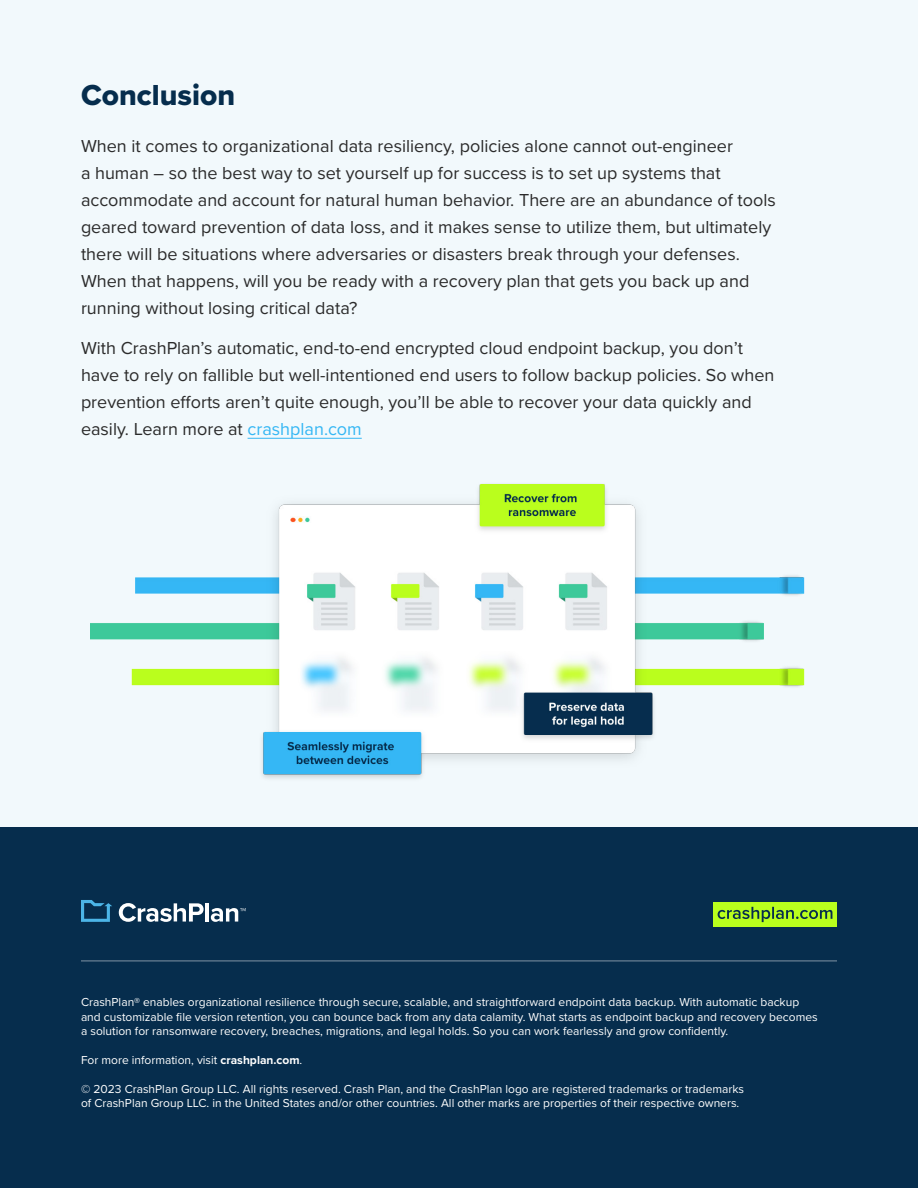
<style>
.page{position:relative;width:918px;height:1188px;background:#f2f9fc}
.page>*{position:absolute;margin:0;border:0;box-sizing:border-box;transform-origin:0 0}
.t1{font:30px "Proxima Nova Extrabld";color:#062d4d}
.t2{font:18px/27px "Proxima Nova";color:#2b2b2b}
.t3{font:12px/14.4px "Proxima Nova";color:#fff}
.s1{color:#35b7f4}
.s2{font-weight:700}
</style>
<div class="page">
<div style="left:0;top:827px;width:918px;height:361px;background:#062d4d"></div>
<hr style="left:81px;top:961px;width:756px;height:1px;background:#fff">
<img style="left:91px;top:575px;width:714px;height:112px">
<hr style="left:248px;top:438px;width:114px;height:1px;background:#35b7f4">
<img style="left:253px;top:484px;width:413px;height:295px">
<svg style="left:119px;top:903px;width:85px;height:19px"></svg>
<hr style="left:205px;top:903px;width:4px;height:19px;background:#fff">
<svg style="left:211px;top:908px;width:35px;height:14px"></svg>
<svg style="left:81px;top:900px;width:31px;height:22px"></svg>
<div style="left:713px;top:902px;width:124px;height:25px;background:#b9ff1d"></div>
<svg style="left:718px;top:907px;width:114px;height:15px"></svg>
<h1 class="t1" style="left:81px;top:72px;width:156px">Conclusion</h1>
<p class="t2" style="left:81px;top:132px;width:696px">When it comes to organizational data resiliency, policies alone cannot out-engineer<br>a human – so the best way to set yourself up for success is to set up systems that accommodate and account for natural human behavior. There are an abundance of tools geared toward prevention of data loss, and it makes sense to utilize them, but ultimately there will be situations where adversaries or disasters break through your defenses.<br>When that happens, will you be ready with a recovery plan that gets you back up and running without losing critical data?</p>
<p class="t2" style="left:81px;top:334px;width:695px">With CrashPlan’s automatic, end-to-end encrypted cloud endpoint backup, you don’t have to rely on fallible but well-intentioned end users to follow backup policies. So when prevention efforts aren’t quite enough, you’ll be able to recover your data quickly and easily. Learn more at <span class="s1">crashplan.com</span></p>
<p class="t3" style="left:81px;top:994px;width:738px">CrashPlan® enables organizational resilience through secure, scalable, and straightforward endpoint data backup. With automatic backup and customizable file version retention, you can bounce back from any data calamity. What starts as endpoint backup and recovery becomes a solution for ransomware recovery, breaches, migrations, and legal holds. So you can work fearlessly and grow confidently.</p>
<p class="t3" style="left:81px;top:1052px;width:223px">For more information, visit <span class="s2">crashplan.com</span>.</p>
<p class="t3" style="left:81px;top:1081px;width:665px">© 2023 CrashPlan Group LLC. All rights reserved. Crash Plan, and the CrashPlan logo are registered trademarks or trademarks of CrashPlan Group LLC. in the United States and/or other countries. All other marks are properties of their respective owners.</p>
</div>
